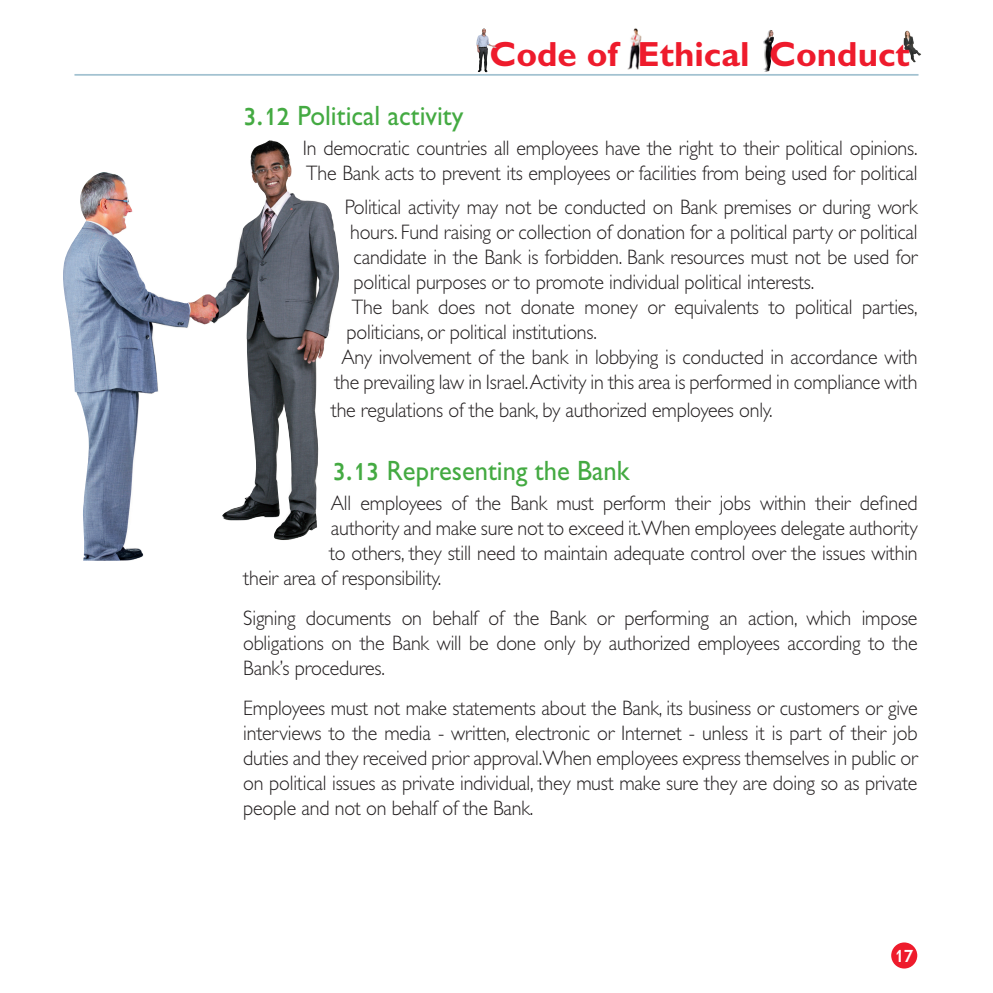
<style>
.page{position:relative;width:993px;height:993px;background:#fff}
.page>*{position:absolute;margin:0;border:0;box-sizing:border-box;transform-origin:0 0}
.t1{font:700 35px "Gill Sans";color:#ee1b2c}
.t2{font:28px "Gill Sans";color:#44aa42;scale:.95 1}
.t3{font:500 26.25px "Poalim Sans Std";color:#fff}
.t4{font:300 21px/25px "Gill Sans";letter-spacing:-.01em;color:#231f20;text-align:justify;scale:.95 1}
.s1{font-family:"Poalim Sans Std";font-weight:500;font-size:36.75px}
</style>
<div class="page">
<hr style="left:74px;top:74px;width:844px;height:2px;background:#a3c2d1">
<div style="left:890px;top:942px;width:26px;height:26px;background:#ee1b2c;border-radius:50%"></div>
<img style="left:903px;top:30px;width:18px;height:33px">
<img style="left:763px;top:30px;width:7px;height:42px">
<img style="left:627px;top:28px;width:15px;height:42px">
<img style="left:476px;top:29px;width:8px;height:43px">
<img style="left:63px;top:140px;width:276px;height:420px">
<h1 class="t1" style="left:489px;top:33px;width:422px">Code of Ethical Conduct</h1>
<h2 class="t2" style="left:243px;top:99px;width:233px"><span class="s1">3.12</span> Political activity</h2>
<p class="t4" style="left:303px;top:136px;width:648px">In democratic countries all employees have the right to their political opinions.<br>The Bank acts to prevent its employees or facilities from being used for political</p>
<p class="t4" style="left:345px;top:194px;width:604px;text-align:left">Political activity may not be conducted on Bank premises or during work hours. Fund raising or collection of donation for a political party or political candidate in the Bank is forbidden. Bank resources must not be used for political purposes or to promote individual political interests.<br>The bank does not donate money or equivalents to political parties,</p>
<p class="t4" style="left:346px;top:319px;width:265px">politicians, or political institutions.</p>
<p class="t4" style="left:341px;top:344px;width:608px">Any involvement of the bank in lobbying is conducted in accordance with</p>
<p class="t4" style="left:334px;top:369px;width:615px">the prevailing law in Israel.Activity in this area is performed in compliance with</p>
<p class="t4" style="left:331px;top:397px;width:466px">the regulations of the bank, by authorized employees only.</p>
<h2 class="t2" style="left:332px;top:454px;width:314px"><span class="s1">3.13</span> Representing the Bank</h2>
<p class="t4" style="left:329px;top:490px;width:621px">All employees of the Bank must perform their jobs within their defned authority and make sure not to exceed it.When employees delegate authority to others, they still need to maintain adequate control over the issues within</p>
<p class="t4" style="left:243px;top:565px;width:210px">their area of responsibility.</p>
<p class="t4" style="left:243px;top:605px;width:711px">Signing documents on behalf of the Bank or performing an action, which impose obligations on the Bank will be done only by authorized employees according to the Bank’s procedures.</p>
<p class="t4" style="left:243px;top:695px;width:711px">Employees must not make statements about the Bank, its business or customers or give interviews to the media - written, electronic or Internet - unless it is part of their job duties and they received prior approval.When employees express themselves in public or on political issues as private individual, they must make sure they are doing so as private people and not on behalf of the Bank.</p>
<p class="t3" style="left:893px;top:942px;width:22px">17</p>
</div>
